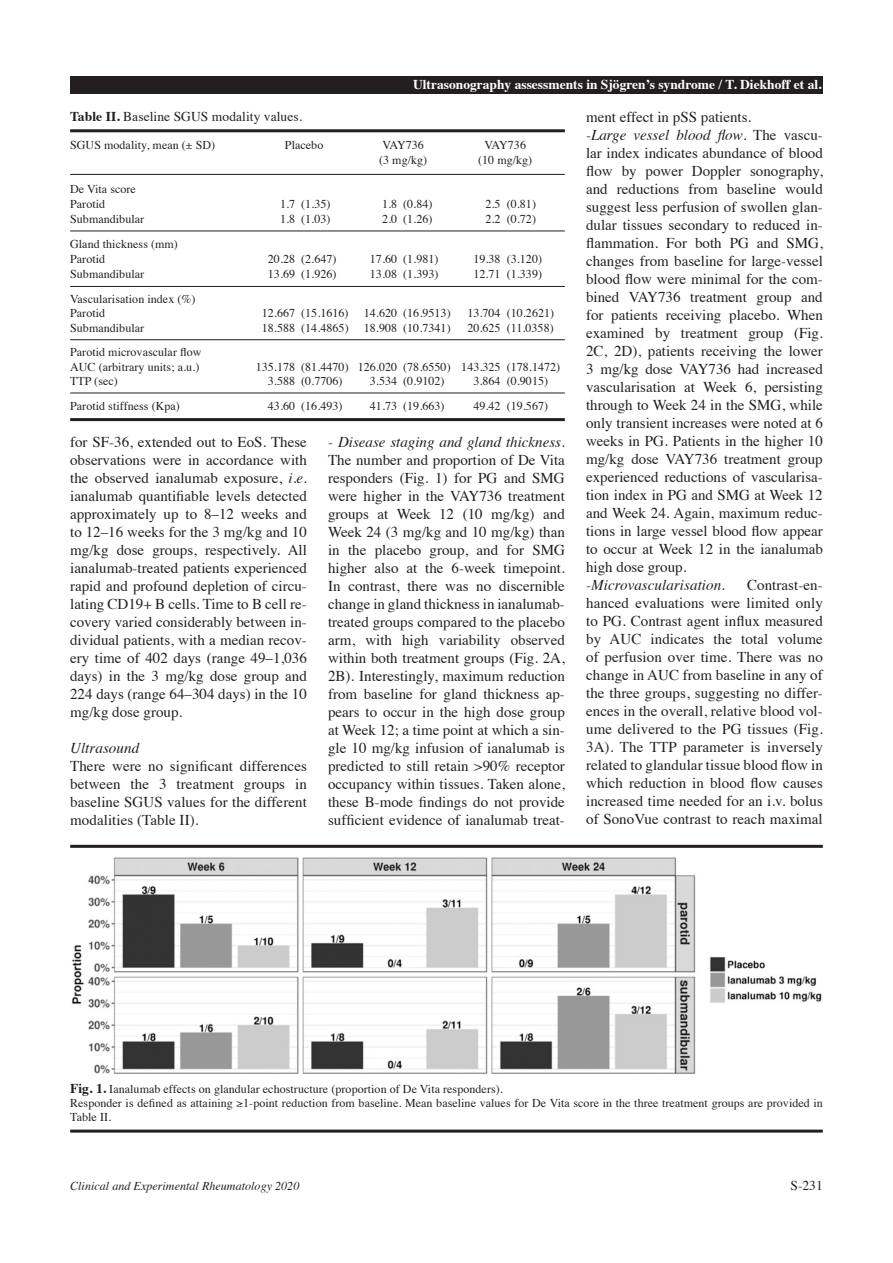
<style>
.page{position:relative;width:893px;height:1263px;background:#fff}
.page>*{position:absolute;margin:0;border:0;box-sizing:border-box;transform-origin:0 0}
.Text_Graphic{font:15px/18px "Times";color:#231f20;text-align:justify}
.Text_Graphic-2{font:italic 15px "Times";letter-spacing:.005em;color:#231f20}
.t1{font:700 13.5px "Times";color:#fff}
.t2{font:13.5px "Times";letter-spacing:.005em;color:#231f20}
.t3{font:12px/14.2px "Times";letter-spacing:.005em;color:#231f20}
.t4{font:italic 12px "Times";letter-spacing:.005em;color:#231f20}
.s1{font-weight:700}
.s2{font-style:italic}
.s3{font-style:normal}
.s4{font-weight:700;font-size:13.5px}
</style>
<div class="page">
<div style="left:70px;top:77px;width:753px;height:17px;background:#231f20"></div>
<hr style="left:70px;top:129px;width:495px;height:3px;background:#231f20">
<hr style="left:70px;top:174px;width:495px;height:1px;background:#231f20">
<hr style="left:70px;top:231px;width:495px;height:1px;background:#231f20">
<hr style="left:70px;top:286px;width:495px;height:1px;background:#231f20">
<hr style="left:70px;top:339px;width:495px;height:1px;background:#231f20">
<hr style="left:70px;top:393px;width:495px;height:1px;background:#231f20">
<hr style="left:70px;top:418px;width:495px;height:3px;background:#231f20">
<img style="left:72px;top:857px;width:750px;height:217px">
<hr style="left:70px;top:1129px;width:753px;height:3px;background:#231f20">
<hr style="left:70px;top:845px;width:753px;height:3px;background:#231f20">
<p class="t1" style="left:413px;top:71px;width:410px">Ultrasonography assessments in Sjögren’s syndrome / T. Diekhoff et al.</p>
<p class="t2" style="left:70px;top:104px;width:234px"><span class="s1">Table II.</span> Baseline SGUS modality values.</p>
<p class="t3" style="left:70px;top:137px;width:146px">SGUS modality, mean (± SD)</p>
<p class="t3" style="left:285px;top:137px;width:40px">Placebo</p>
<p class="t3" style="left:382px;top:137px;width:43px">VAY736</p>
<p class="t3" style="left:484px;top:137px;width:43px">VAY736</p>
<p class="t3" style="left:379px;top:151px;width:50px">(3 mg/kg)</p>
<p class="t3" style="left:478px;top:151px;width:56px">(10 mg/kg)</p>
<p class="t3" style="left:70px;top:181px;width:67px">De Vita score</p>
<p class="t3" style="left:70px;top:196px;width:37px">Parotid</p>
<p class="t3" style="left:280px;top:196px;width:52px">1.7 (1.35)</p>
<p class="t3" style="left:382px;top:196px;width:52px">1.8 (0.84)</p>
<p class="t3" style="left:485px;top:196px;width:52px">2.5 (0.81)</p>
<p class="t3" style="left:70px;top:211px;width:76px">Submandibular</p>
<p class="t3" style="left:280px;top:211px;width:52px">1.8 (1.03)</p>
<p class="t3" style="left:382px;top:211px;width:52px">2.0 (1.26)</p>
<p class="t3" style="left:485px;top:211px;width:52px">2.2 (0.72)</p>
<p class="t3" style="left:70px;top:236px;width:109px">Gland thickness (mm)</p>
<p class="t3" style="left:70px;top:251px;width:37px">Parotid</p>
<p class="t3" style="left:268px;top:251px;width:70px">20.28 (2.647)</p>
<p class="t3" style="left:370px;top:251px;width:70px">17.60 (1.981)</p>
<p class="t3" style="left:473px;top:251px;width:70px">19.38 (3.120)</p>
<p class="t3" style="left:70px;top:266px;width:76px">Submandibular</p>
<p class="t3" style="left:268px;top:266px;width:70px">13.69 (1.926)</p>
<p class="t3" style="left:370px;top:266px;width:70px">13.08 (1.393)</p>
<p class="t3" style="left:473px;top:266px;width:70px">12.71 (1.339)</p>
<p class="t3" style="left:70px;top:291px;width:127px">Vascularisation index (%)</p>
<p class="t3" style="left:70px;top:305px;width:37px">Parotid</p>
<p class="t3" style="left:262px;top:305px;width:88px">12.667 (15.1616)</p>
<p class="t3" style="left:364px;top:305px;width:88px">14.620 (16.9513)</p>
<p class="t3" style="left:467px;top:305px;width:88px">13.704 (10.2621)</p>
<p class="t3" style="left:70px;top:319px;width:76px">Submandibular</p>
<p class="t3" style="left:262px;top:319px;width:88px">18.588 (14.4865)</p>
<p class="t3" style="left:364px;top:319px;width:88px">18.908 (10.7341)</p>
<p class="t3" style="left:467px;top:319px;width:88px">20.625 (11.0358)</p>
<p class="t3" style="left:70px;top:344px;width:133px">Parotid microvascular flow</p>
<p class="t3" style="left:70px;top:358px;width:131px">AUC (arbitrary units; a.u.)</p>
<p class="t3" style="left:256px;top:358px;width:306px">135.178 (81.4470) 126.020 (78.6550) 143.325 (178.1472)</p>
<p class="t3" style="left:70px;top:373px;width:49px">TTP (sec)</p>
<p class="t3" style="left:268px;top:373px;width:76px">3.588 (0.7706)</p>
<p class="t3" style="left:370px;top:373px;width:76px">3.534 (0.9102)</p>
<p class="t3" style="left:473px;top:373px;width:76px">3.864 (0.9015)</p>
<p class="t3" style="left:70px;top:397px;width:111px">Parotid stiffness (Kpa)</p>
<p class="t3" style="left:268px;top:397px;width:76px">43.60 (16.493)</p>
<p class="t3" style="left:370px;top:397px;width:76px">41.73 (19.663)</p>
<p class="t3" style="left:473px;top:397px;width:76px">49.42 (19.567)</p>
<p class="Text_Graphic" style="left:70px;top:432px;width:238px">for SF-36, extended out to EoS. These observations were in accordance with the observed ianalumab exposure, <span class="s2">i.e</span>. ianalumab quantifiable levels detected approximately up to 8–12 weeks and to 12–16 weeks for the 3 mg/kg and 10 mg/kg dose groups, respectively. All ianalumab-treated patients experienced rapid and profound depletion of circu&shy;lating CD19+ B cells. Time to B cell re&shy;covery varied considerably between in&shy;dividual patients, with a median recov&shy;ery time of 402 days (range 49–1,036 days) in the 3 mg/kg dose group and 224 days (range 64–304 days) in the 10 mg/kg dose group.</p>
<p class="Text_Graphic-2" style="left:70px;top:735px;width:71px">Ultrasound</p>
<p class="Text_Graphic" style="left:70px;top:756px;width:238px">There were no significant differences between the 3 treatment groups in baseline SGUS values for the different modalities (Table II).</p>
<p class="Text_Graphic" style="left:328px;top:432px;width:238px"><span class="s2">- Disease staging and gland thickness</span>.<br>The number and proportion of De Vita responders (Fig. 1) for PG and SMG were higher in the VAY736 treatment groups at Week 12 (10 mg/kg) and Week 24 (3 mg/kg and 10 mg/kg) than in the placebo group, and for SMG higher also at the 6-week timepoint.<br>In contrast, there was no discernible change in gland thickness in ianalumab&shy;treated groups compared to the placebo arm, with high variability observed within both treatment groups (Fig. 2A, 2B). Interestingly, maximum reduction from baseline for gland thickness ap&shy;pears to occur in the high dose group at Week 12; a time point at which a sin&shy;gle 10 mg/kg infusion of ianalumab is predicted to still retain &gt;90% receptor occupancy within tissues. Taken alone, these B-mode findings do not provide sufficient evidence of ianalumab treat-</p>
<p class="Text_Graphic" style="left:586px;top:106px;width:167px">ment effect in pSS patients.</p>
<p class="Text_Graphic" style="left:586px;top:124px;width:238px"><span class="s2">-Large vessel blood flow</span>. The vascu&shy;lar index indicates abundance of blood flow by power Doppler sonography, and reductions from baseline would suggest less perfusion of swollen glan&shy;dular tissues secondary to reduced in&shy;flammation. For both PG and SMG, changes from baseline for large-vessel blood flow were minimal for the com&shy;bined VAY736 treatment group and for patients receiving placebo. When examined by treatment group (Fig.<br>2C, 2D), patients receiving the lower 3 mg/kg dose VAY736 had increased vascularisation at Week 6, persisting through to Week 24 in the SMG, while only transient increases were noted at 6 weeks in PG. Patients in the higher 10 mg/kg dose VAY736 treatment group experienced reductions of vascularisa&shy;tion index in PG and SMG at Week 12 and Week 24. Again, maximum reduc&shy;tions in large vessel blood flow appear to occur at Week 12 in the ianalumab high dose group.</p>
<p class="Text_Graphic-2" style="left:586px;top:572px;width:140px">-Microvascularisation<span class="s3">.</span></p>
<p class="Text_Graphic" style="left:586px;top:574px;width:238px;text-indent:161px">Contrast-en&shy;hanced evaluations were limited only to PG. Contrast agent influx measured by AUC indicates the total volume of perfusion over time. There was no change in AUC from baseline in any of the three groups, suggesting no differ&shy;ences in the overall, relative blood vol&shy;ume delivered to the PG tissues (Fig.<br>3A). The TTP parameter is inversely related to glandular tissue blood flow in which reduction in blood flow causes increased time needed for an i.v. bolus of SonoVue contrast to reach maximal</p>
<p class="t3" style="left:70px;top:1080px;width:434px"><span class="s4">Fig. 1.</span> Ianalumab effects on glandular echostructure (proportion of De Vita responders).</p>
<p class="t3" style="left:70px;top:1095px;width:754px">Responder is defined as attaining ≥1-point reduction from baseline. Mean baseline values for De Vita score in the three treatment groups are provided in<br>Table II.</p>
<p class="t4" style="left:70px;top:1175px;width:231px">Clinical and Experimental Rheumatology 2020</p>
<p class="t2" style="left:791px;top:1173px;width:34px">S-231</p>
</div>
